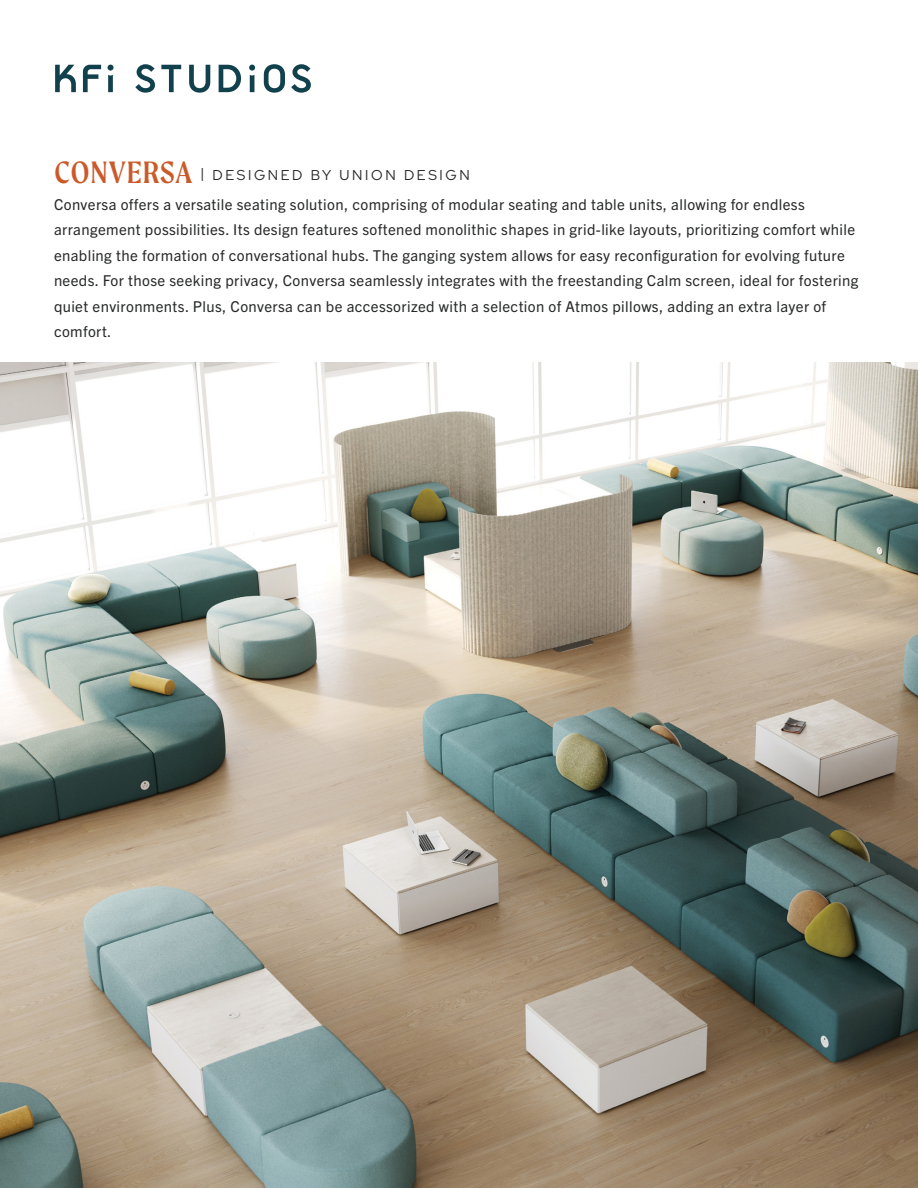
<style>
.page{position:relative;width:918px;height:1188px;background:#fff}
.page>*{position:absolute;margin:0;border:0;box-sizing:border-box;transform-origin:0 0}
.t1{font:33px "Moret";letter-spacing:.025em;color:#cb5a28}
.t2{font:15px/25.5px "Trade Gothic Next LT Pro";letter-spacing:.025em;color:#272928}
.t3{font:300 14.25px "Red Hat Display";letter-spacing:.185em;color:#272928}
</style>
<div class="page">
<svg style="left:135px;top:64px;width:20px;height:29px"></svg>
<svg style="left:161px;top:65px;width:20px;height:27px"></svg>
<svg style="left:189px;top:65px;width:21px;height:28px"></svg>
<svg style="left:219px;top:65px;width:22px;height:27px"></svg>
<svg style="left:291px;top:64px;width:20px;height:29px"></svg>
<svg style="left:264px;top:64px;width:21px;height:29px"></svg>
<svg style="left:83px;top:65px;width:18px;height:27px"></svg>
<svg style="left:55px;top:65px;width:21px;height:27px"></svg>
<svg style="left:108px;top:65px;width:6px;height:27px"></svg>
<svg style="left:249px;top:65px;width:6px;height:27px"></svg>
<img style="left:0;top:363px;width:918px;height:825px">
<p class="t1" style="left:54px;top:153px;width:140px">CONVERSA</p>
<p class="t3" style="left:200px;top:165px;width:271px">| DESIGNED BY UNION DESIGN</p>
<p class="t2" style="left:54px;top:191px;width:806px">Conversa offers a versatile seating solution, comprising of modular seating and table units, allowing for endless arrangement possibilities. Its design features softened monolithic shapes in grid-like layouts, prioritizing comfort while enabling the formation of conversational hubs. The ganging system allows for easy reconfiguration for evolving future needs. For those seeking privacy, Conversa seamlessly integrates with the freestanding Calm screen, ideal for fostering quiet environments. Plus, Conversa can be accessorized with a selection of Atmos pillows, adding an extra layer of comfort.</p>
</div>
